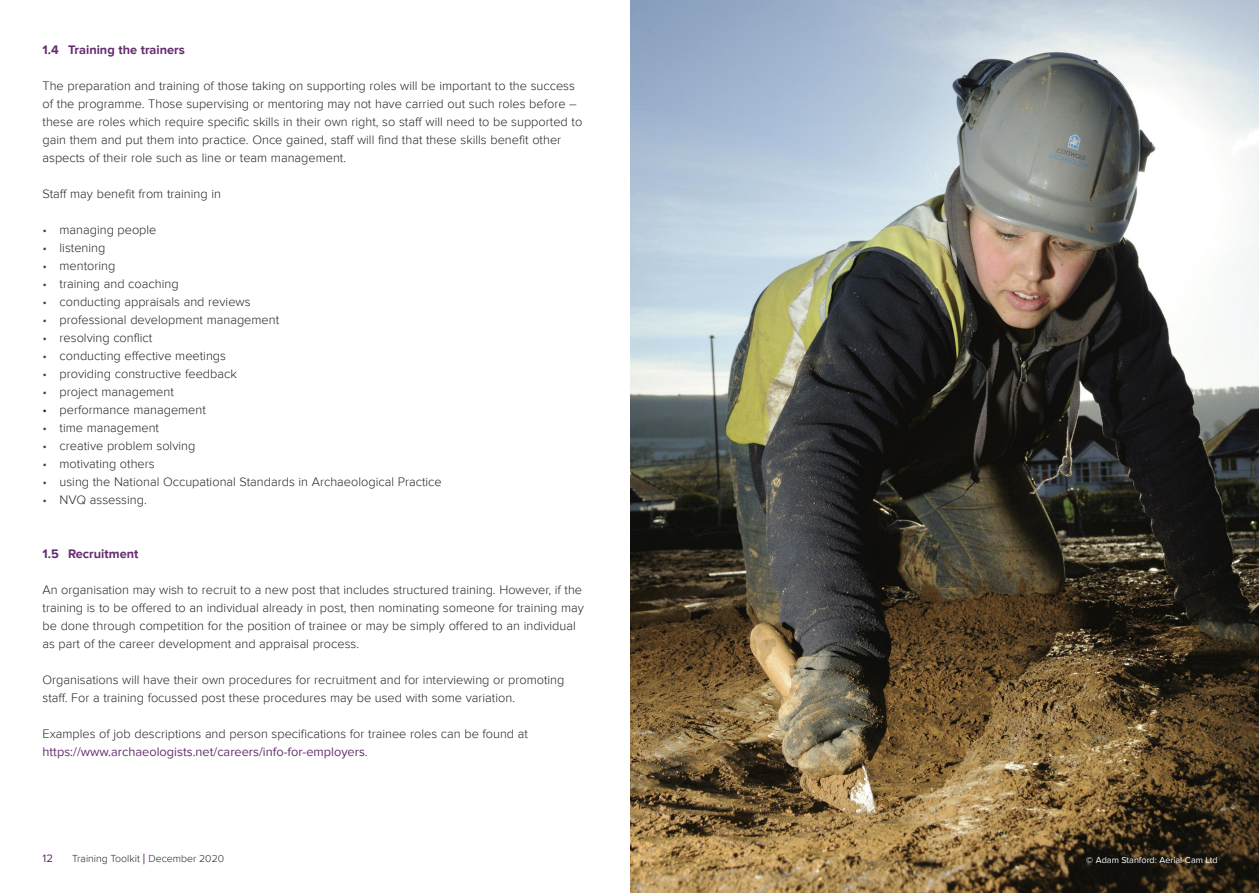
<style>
.page{position:relative;width:1259px;height:893px;background:#fff}
.page>*{position:absolute;margin:0;border:0;box-sizing:border-box;transform-origin:0 0}
.t1{font:300 12.75px/18px "Proxima Nova";color:#272627}
.t2{font:700 12.75px "Proxima Nova";color:#652d70}
.t3{font:11.25px "Proxima Nova";color:#652d70}
.t4{font:300 10.5px "Proxima Nova";color:#272627}
.t5{font:9px "Proxima Nova";color:#fff}
.s1{color:#652d70}
.s2{font-weight:400;color:#652d70}
.s3{font-weight:400;font-size:15px;color:#652d70}
.s4{font-weight:700}
</style>
<div class="page">
<img style="left:630px;top:0;width:629px;height:893px">
<p class="t2" style="left:43px;top:42px;width:144px">1.4 Training the trainers</p>
<p class="t1" style="left:43px;top:77px;width:541px">The preparation and training of those taking on supporting roles will be important to the success of the programme. Those supervising or mentoring may not have carried out such roles before – these are roles which require specific skills in their own right, so staff will need to be supported to gain them and put them into practice. Once gained, staff will find that these skills benefit other aspects of their role such as line or team management.</p>
<p class="t1" style="left:43px;top:185px;width:180px">Staff may benefit from training in</p>
<p class="t1" style="left:43px;top:221px;width:115px"><span class="s1">•</span> managing people</p>
<p class="t1" style="left:43px;top:239px;width:64px"><span class="s1">•</span> listening</p>
<p class="t1" style="left:43px;top:257px;width:74px"><span class="s1">•</span> mentoring</p>
<p class="t1" style="left:43px;top:275px;width:138px"><span class="s1">•</span> training and coaching</p>
<p class="t1" style="left:43px;top:293px;width:209px"><span class="s1">•</span> conducting appraisals and reviews</p>
<p class="t1" style="left:43px;top:311px;width:238px"><span class="s1">•</span> professional development management</p>
<p class="t1" style="left:43px;top:329px;width:111px"><span class="s1">•</span> resolving conflict</p>
<p class="t1" style="left:43px;top:347px;width:185px"><span class="s1">•</span> conducting effective meetings</p>
<p class="t1" style="left:43px;top:365px;width:196px"><span class="s1">•</span> providing constructive feedback</p>
<p class="t1" style="left:43px;top:383px;width:133px"><span class="s1">•</span> project management</p>
<p class="t1" style="left:43px;top:401px;width:165px">• performance management</p>
<p class="t1" style="left:43px;top:419px;width:118px"><span class="s1">•</span> time management</p>
<p class="t1" style="left:43px;top:437px;width:154px"><span class="s1">•</span> creative problem solving</p>
<p class="t1" style="left:43px;top:455px;width:114px"><span class="s1">•</span> motivating others</p>
<p class="t1" style="left:43px;top:473px;width:401px"><span class="s1">•</span> using the National Occupational Standards in Archaeological Practice</p>
<p class="t1" style="left:43px;top:491px;width:106px"><span class="s1">•</span> NVQ assessing.</p>
<p class="t2" style="left:43px;top:546px;width:97px">1.5 Recruitment</p>
<p class="t1" style="left:43px;top:581px;width:543px">An organisation may wish to recruit to a new post that includes structured training. However, if the training is to be offered to an individual already in post, then nominating someone for training may be done through competition for the position of trainee or may be simply offered to an individual as part of the career development and appraisal process.</p>
<p class="t1" style="left:43px;top:671px;width:523px">Organisations will have their own procedures for recruitment and for interviewing or promoting staff. For a training focussed post these procedures may be used with some variation.</p>
<p class="t1" style="left:43px;top:725px;width:487px">Examples of job descriptions and person specifications for trainee roles can be found at <span class="s2">https://www.archaeologists.net/careers/info-for-employers</span>.</p>
<p class="t3" style="left:43px;top:852px;width:12px">12</p>
<p class="t4" style="left:72px;top:853px;width:153px">Training Toolkit <span class="s3">|</span> December 2020</p>
<p class="t5" style="left:1086px;top:855px;width:133px"><span class="s4">©</span> Adam Stanford: Aerial-Cam Ltd</p>
</div>
